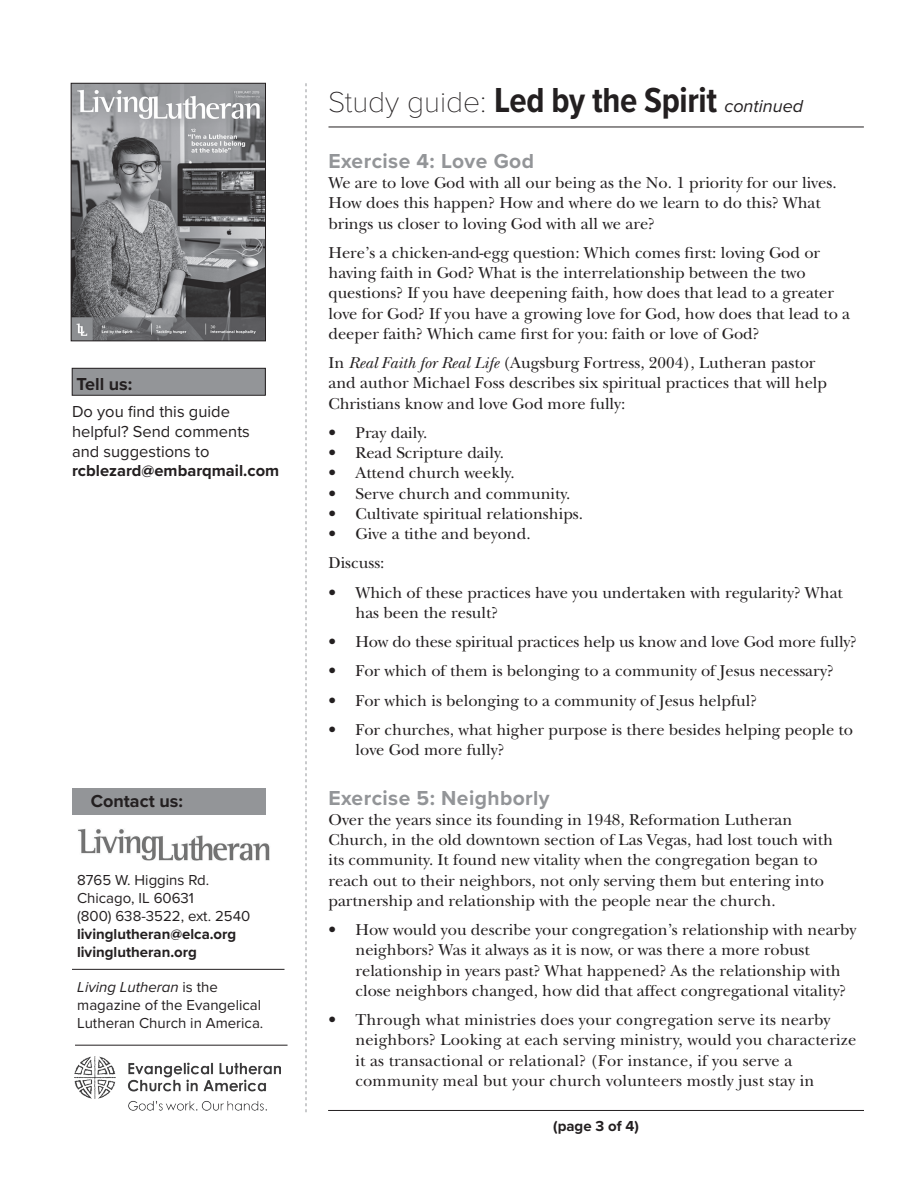
<style>
.page{position:relative;width:918px;height:1188px;background:#fff}
.page>*{position:absolute;margin:0;border:0;box-sizing:border-box;transform-origin:0 0}
.t1{font:700 36px "Proxima Nova Cond";letter-spacing:-.01em;color:#231f20}
.t2{font:700 21px "Proxima Nova";letter-spacing:.02em;color:#939598}
.t3{font:700 18px "Proxima Nova";color:#231f20}
.t4{font:16.5px/20.2px "New Baskerville";color:#231f20}
.t5{font:16.5px/19.8px "Proxima Nova";color:#231f20}
.t6{font:700 16.5px "Proxima Nova";color:#231f20}
.t7{font:15px/18px "Proxima Nova";color:#231f20}
.t8{font:700 15px/18px "Proxima Nova";color:#231f20}
.s1{font-style:italic}
.s2{font-family:"Proxima Nova T";font-weight:100;font-size:30px}
.s3{font-family:"Proxima Nova";font-weight:400;font-style:italic;font-size:18px}
</style>
<div class="page">
<hr style="left:328px;top:1110px;width:536px;height:1px;background:#231f20">
<svg style="left:306px;top:83px;width:1px;height:1029px"></svg>
<hr style="left:328px;top:127px;width:536px;height:1px;background:#231f20">
<img style="left:73px;top:85px;width:191px;height:254px">
<div style="left:71px;top:83px;width:195px;height:258px;border:1px solid #231f20"></div>
<div style="left:73px;top:788px;width:193px;height:27px;background:#939598"></div>
<img style="left:74px;top:1057px;width:206px;height:53px">
<hr style="left:75px;top:1045px;width:213px;height:1px;background:#231f20">
<hr style="left:72px;top:969px;width:213px;height:1px;background:#231f20">
<img style="left:78px;top:829px;width:192px;height:32px">
<div style="left:72px;top:368px;width:193px;height:27px;background:#939598"></div>
<div style="left:72px;top:368px;width:194px;height:27px;border:1px solid #231f20"></div>
<p class="t3" style="left:76px;top:370px;width:57px">Tell us:</p>
<p class="t5" style="left:72px;top:401px;width:179px">Do you find this guide helpful? Send comments and suggestions to</p>
<p class="t6" style="left:72px;top:459px;width:209px">rcblezard@embarqmail.com</p>
<p class="t3" style="left:91px;top:788px;width:94px">Contact us:</p>
<p class="t7" style="left:77px;top:870px;width:175px">8765 W. Higgins Rd.<br>Chicago, IL 60631<br>(800) 638-3522, ext. 2540</p>
<p class="t8" style="left:77px;top:924px;width:161px">livinglutheran@elca.org livinglutheran.org</p>
<p class="t7" style="left:77px;top:977px;width:188px"><span class="s1">Living Lutheran</span> is the magazine of the Evangelical<br>Lutheran Church in America.</p>
<h1 class="t1" style="left:328px;top:73px;width:477px"><span class="s2">Study guide:</span> Led by the Spirit <span class="s3">continued</span></h1>
<p class="t2" style="left:328px;top:145px;width:207px">Exercise 4: Love God</p>
<p class="t4" style="left:328px;top:173px;width:510px">We are to love God with all our being as the No. 1 priority for our lives.<br>How does this happen? How and where do we learn to do this? What brings us closer to loving God with all we are?</p>
<p class="t4" style="left:328px;top:242px;width:523px">Here’s a chicken-and-egg question: Which comes first: loving God or having faith in God? What is the interrelationship between the two questions? If you have deepening faith, how does that lead to a greater love for God? If you have a growing love for God, how does that lead to a deeper faith? Which came first for you: faith or love of God?</p>
<p class="t4" style="left:328px;top:353px;width:500px">In <span class="s1">Real Faith for Real Life</span> (Augsburg Fortress, 2004), Lutheran pastor and author Michael Foss describes six spiritual practices that will help<br>Christians know and love God more fully:</p>
<p class="t4" style="left:328px;top:422px;width:101px">• Pray daily.</p>
<p class="t4" style="left:328px;top:443px;width:177px">• Read Scripture daily.</p>
<p class="t4" style="left:328px;top:463px;width:188px">• Attend church weekly.</p>
<p class="t4" style="left:328px;top:483px;width:244px">• Serve church and community.</p>
<p class="t4" style="left:328px;top:503px;width:256px">• Cultivate spiritual relationships.</p>
<p class="t4" style="left:328px;top:519px;width:204px;line-height:29.2px">• Give a tithe and beyond.<br>Discuss:</p>
<p class="t4" style="left:355px;top:582px;width:489px;text-indent:-27px">• Which of these practices have you undertaken with regularity? What has been the result?</p>
<p class="t4" style="left:328px;top:632px;width:530px">• How do these spiritual practices help us know and love God more fully?</p>
<p class="t4" style="left:328px;top:661px;width:507px">• For which of them is belonging to a community of Jesus necessary?</p>
<p class="t4" style="left:328px;top:690px;width:430px">• For which is belonging to a community of Jesus helpful?</p>
<p class="t4" style="left:355px;top:719px;width:499px;text-indent:-27px">• For churches, what higher purpose is there besides helping people to love God more fully?</p>
<p class="t2" style="left:328px;top:782px;width:223px">Exercise 5: Neighborly</p>
<p class="t4" style="left:328px;top:809px;width:506px">Over the years since its founding in 1948, Reformation Lutheran Church, in the old downtown section of Las Vegas, had lost touch with its community. It found new vitality when the congregation began to reach out to their neighbors, not only serving them but entering into partnership and relationship with the people near the church.</p>
<p class="t4" style="left:355px;top:920px;width:502px;text-indent:-27px">• How would you describe your congregation’s relationship with nearby neighbors? Was it always as it is now, or was there a more robust relationship in years past? What happened? As the relationship with close neighbors changed, how did that affect congregational vitality?</p>
<p class="t4" style="left:355px;top:1010px;width:502px;text-indent:-27px">• Through what ministries does your congregation serve its nearby neighbors? Looking at each serving ministry, would you characterize it as transactional or relational? (For instance, if you serve a community meal but your church volunteers mostly just stay in</p>
<p class="t8" style="left:553px;top:1116px;width:87px">(page 3 of 4)</p>
</div>
